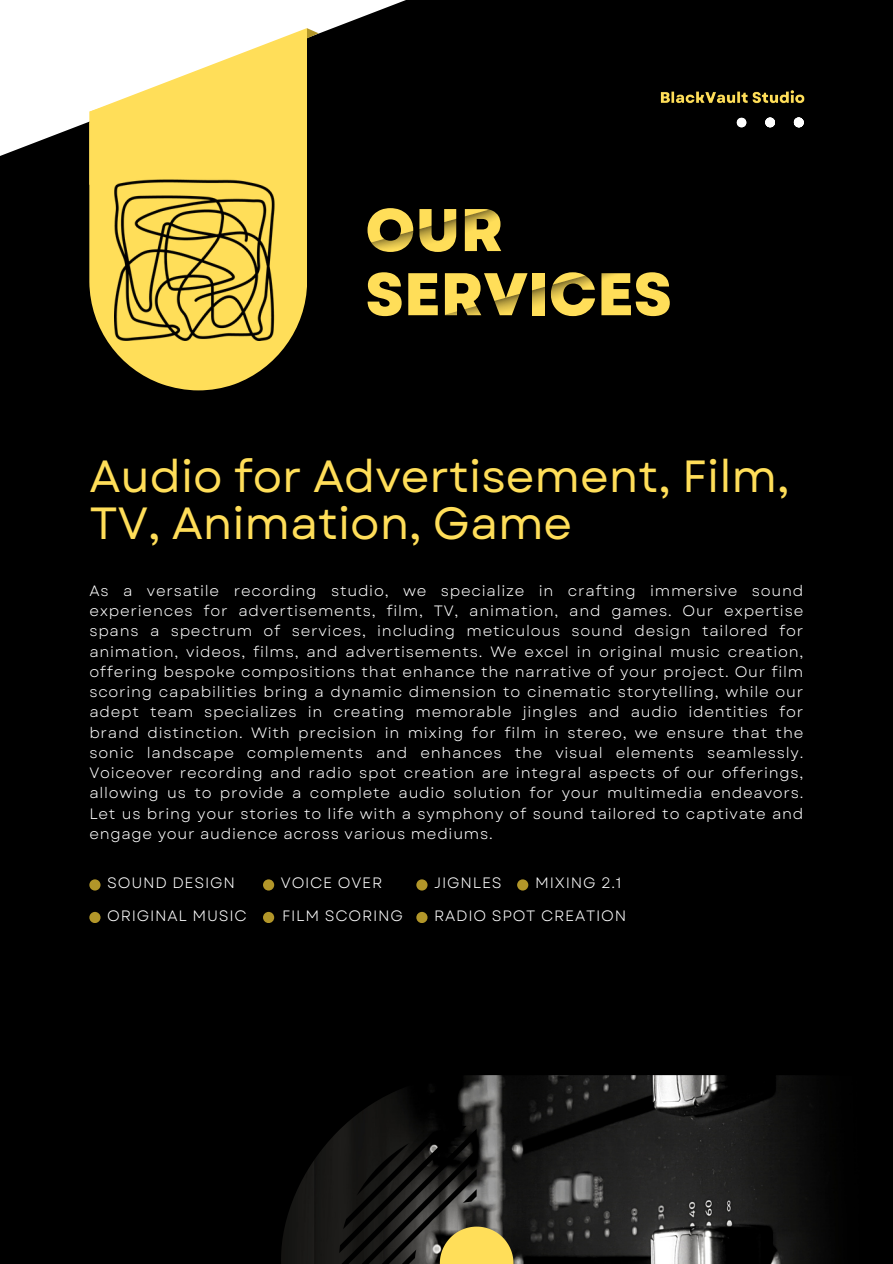
<style>
.page{position:relative;width:893px;height:1264px;background:#fff}
.page>*{position:absolute;margin:0;border:0;box-sizing:border-box;transform-origin:0 0}
.t1{font:800 60px "Garet";color:#ffde59}
.t2{font:45px/47.2px "Garet";color:#ffde59}
.t3{font:15px/20.2px "Garet";letter-spacing:.05em;color:#fff;text-align:justify}
</style>
<div class="page">
<div style="left:0;top:0;width:892px;height:1263px;background:#000"></div>
<svg style="left:0;top:0;width:406px;height:156px;fill:#fff"></svg>
<svg style="left:89px;top:195px;width:218px;height:195px;fill:#ffde59"></svg>
<svg style="left:89px;top:28px;width:229px;height:167px;background:#f1db80"></svg>
<img style="left:281px;top:1075px;width:540px;height:188px">
<img style="left:660px;top:90px;width:145px;height:14px">
<svg style="left:339px;top:1125px;width:174px;height:138px"></svg>
<svg style="left:736px;top:118px;width:10px;height:9px"></svg>
<svg style="left:765px;top:117px;width:10px;height:10px"></svg>
<svg style="left:793px;top:117px;width:10px;height:10px"></svg>
<img style="left:114px;top:172px;width:168px;height:168px">
<div style="left:89px;top:879px;width:11px;height:11px;background:#b29629;border-radius:50%"></div>
<div style="left:89px;top:911px;width:11px;height:12px;background:#b29629;border-radius:50%"></div>
<div style="left:263px;top:879px;width:11px;height:11px;background:#b29629;border-radius:50%"></div>
<div style="left:517px;top:879px;width:11px;height:11px;background:#b29629;border-radius:50%"></div>
<div style="left:263px;top:911px;width:11px;height:12px;background:#b29629;border-radius:50%"></div>
<div style="left:416px;top:879px;width:11px;height:11px;background:#b29629;border-radius:50%"></div>
<div style="left:416px;top:911px;width:11px;height:12px;background:#b29629;border-radius:50%"></div>
<p class="t1" style="left:365px;top:187px;width:140px">OUR</p>
<p class="t1" style="left:365px;top:251px;width:308px">SERVICES</p>
<p class="t2" style="left:89px;top:453px;width:701px">Audio for Advertisement, Film,<br>TV, Animation, Game</p>
<p class="t3" style="left:89px;top:580px;width:715px">As a versatile recording studio, we specialize in crafting immersive sound experiences for advertisements, film, TV, animation, and games. Our expertise spans a spectrum of services, including meticulous sound design tailored for animation, videos, films, and advertisements. We excel in original music creation, offering bespoke compositions that enhance the narrative of your project. Our film scoring capabilities bring a dynamic dimension to cinematic storytelling, while our adept team specializes in creating memorable jingles and audio identities for brand distinction. With precision in mixing for film in stereo, we ensure that the sonic landscape complements and enhances the visual elements seamlessly.<br>Voiceover recording and radio spot creation are integral aspects of our offerings, allowing us to provide a complete audio solution for your multimedia endeavors.<br>Let us bring your stories to life with a symphony of sound tailored to captivate and engage your audience across various mediums.</p>
<p class="t3" style="left:107px;top:873px;width:129px">SOUND DESIGN</p>
<p class="t3" style="left:107px;top:905px;width:141px">ORIGINAL MUSIC</p>
<p class="t3" style="left:281px;top:873px;width:103px">VOICE OVER</p>
<p class="t3" style="left:535px;top:873px;width:88px">MIXING 2.1</p>
<p class="t3" style="left:282px;top:905px;width:122px">FILM SCORING</p>
<p class="t3" style="left:434px;top:873px;width:69px">JIGNLES</p>
<p class="t3" style="left:434px;top:905px;width:193px">RADIO SPOT CREATION</p>
</div>
